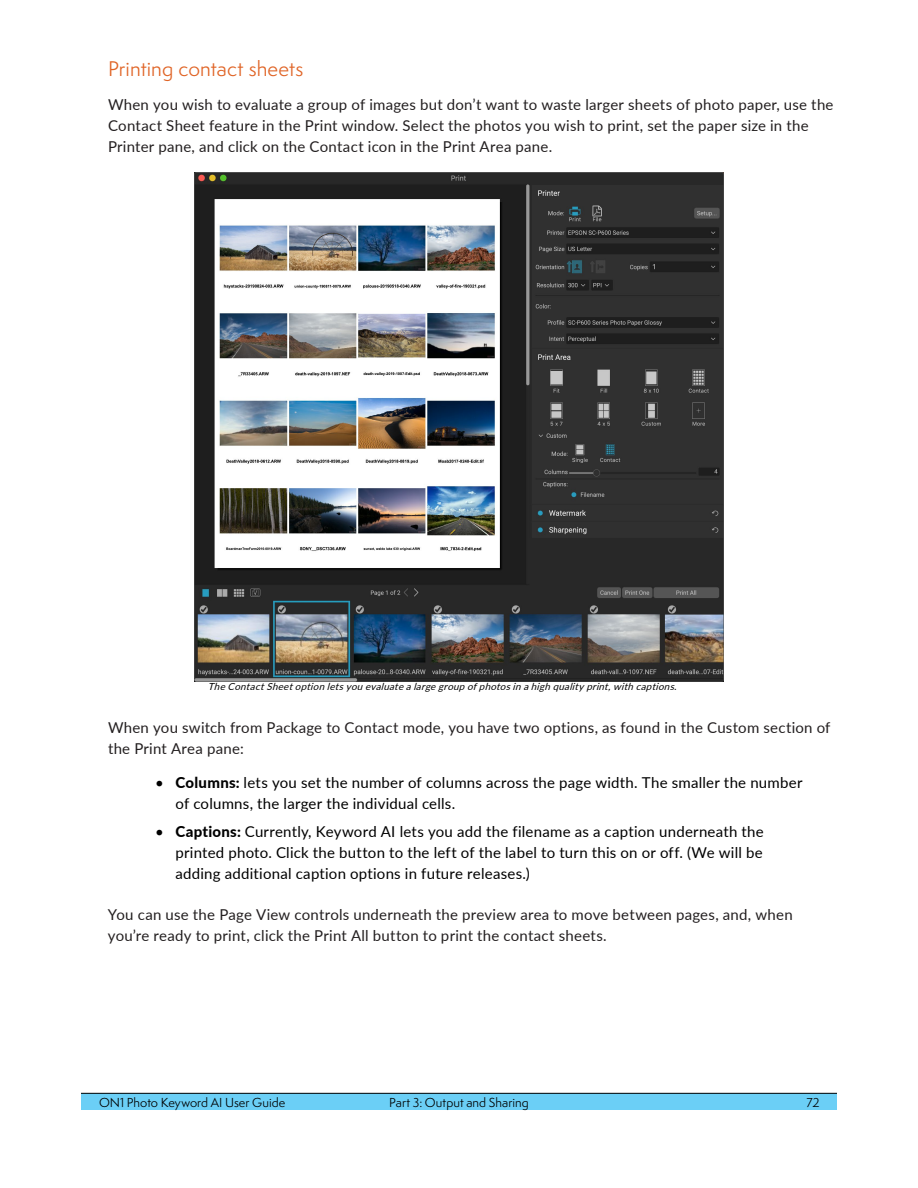
<style>
.page{position:relative;width:918px;height:1188px;background:#fff}
.page>*{position:absolute;margin:0;border:0;box-sizing:border-box;transform-origin:0 0}
.t1{font:19.5px "Semplicita Pro";letter-spacing:.005em;color:#e06426}
.t2{font:15px/21px "Lato";letter-spacing:.015em;color:#231f20}
.t3{font:15px/21px "Lato";letter-spacing:.015em;color:#000}
.t4{font:12px "Semplicita Pro";letter-spacing:.005em;color:#000}
.t5{font:italic 9.75px "Lato";color:#000}
.s1{font-weight:800}
</style>
<div class="page">
<div style="left:81px;top:1094px;width:756px;height:16px;background:#6bcff6"></div>
<hr style="left:81px;top:1093px;width:756px;height:1px;background:#000">
<img style="left:194px;top:172px;width:530px;height:510px">
<h1 class="t1" style="left:108px;top:55px;width:197px">Printing contact sheets</h1>
<p class="t2" style="left:108px;top:94px;width:727px">When you wish to evaluate a group of images but don’t want to waste larger sheets of photo paper, use the<br>Contact Sheet feature in the Print window. Select the photos you wish to print, set the paper size in the<br>Printer pane, and click on the Contact icon in the Print Area pane.</p>
<p class="t5" style="left:208px;top:679px;width:474px">TheContactSheetoptionletsyouevaluatealargegroupofphotosinahighqualityprint,withcaptions.</p>
<p class="t2" style="left:108px;top:716px;width:724px">When you switch from Package to Contact mode, you have two options, as found in the Custom section of the Print Area pane:</p>
<p class="t3" style="left:176px;top:772px;width:628px;text-indent:-20px">• <span class="s1">Columns:</span> lets you set the number of columns across the page width. The smaller the number of columns, the larger the individual cells.</p>
<p class="t3" style="left:176px;top:821px;width:590px;text-align:justify;text-indent:-20px">• <span class="s1">Captions:</span> Currently, Keyword AI lets you add the filename as a caption underneath the printed photo. Click the button to the left of the label to turn this on or off. (We will be adding additional caption options in future releases.)</p>
<p class="t2" style="left:108px;top:904px;width:686px">You can use the Page View controls underneath the preview area to move between pages, and, when you’re ready to print, click the Print All button to print the contact sheets.</p>
<p class="t4" style="left:99px;top:1094px;width:188px">ON1 Photo Keyword AI User Guide</p>
<p class="t4" style="left:389px;top:1094px;width:141px">Part 3: Output and Sharing</p>
<p class="t4" style="left:806px;top:1094px;width:15px">72</p>
</div>
